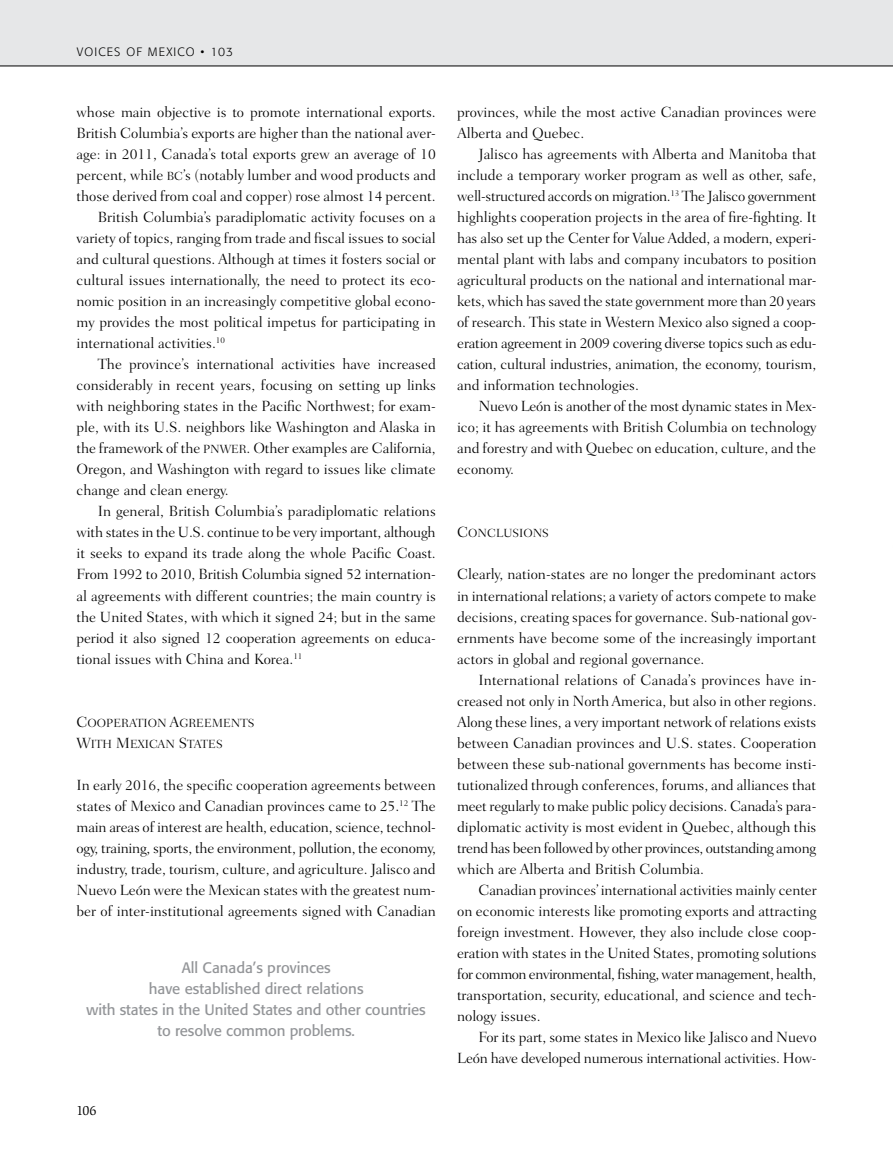
<style>
.page{position:relative;width:893px;height:1149px;background:#fff}
.page>*{position:absolute;margin:0;border:0;box-sizing:border-box;transform-origin:0 0}
.t1{font:300 15px/21px "Fairfield LH";color:#000;text-align:justify}
.t2{font:15px/21px "Formata";color:#939598;text-align:center}
.t3{font:13.5px "Slimbach";color:#000}
.t4{font:12px/21px "Fairfield LH Light SC800";color:#000}
.t5{font:300 12px "Formata";letter-spacing:.1em;color:#000}
.s1{font-family:"Fairfield LH Light SC800";font-weight:400;font-size:12px}
.s2{font-size:15px}
</style>
<div class="page">
<div style="left:0;top:0;width:893px;height:66px;background:#e6e7e8"></div>
<p class="t5" style="left:77px;top:45px;width:158px">VOICES OF MEXICO • 103</p>
<p class="t1" style="left:77px;top:102px;width:361px">whose main objective is to promote international exports.</p>
<p class="t1" style="left:77px;top:123px;width:361px">British Columbia’s exports are higher than the national aver-</p>
<p class="t1" style="left:77px;top:144px;width:361px">age: in 2011, Canada’s total exports grew an average of 10</p>
<p class="t1" style="left:77px;top:165px;width:361px">percent, while <span class="s1">BC</span>’s (notably lumber and wood products and</p>
<p class="t1" style="left:77px;top:186px;width:361px">those derived from coal and copper) rose almost 14 percent.</p>
<p class="t1" style="left:98px;top:207px;width:340px">British Columbia’s paradiplomatic activity focuses on a</p>
<p class="t1" style="left:77px;top:228px;width:361px">variety of topics, ranging from trade and fiscal issues to social</p>
<p class="t1" style="left:77px;top:249px;width:361px">and cultural questions. Although at times it fosters social or</p>
<p class="t1" style="left:77px;top:270px;width:361px">cultural issues internationally, the need to protect its eco-</p>
<p class="t1" style="left:77px;top:291px;width:361px">nomic position in an increasingly competitive global econo-</p>
<p class="t1" style="left:77px;top:312px;width:361px">my provides the most political impetus for participating in</p>
<p class="t1" style="left:77px;top:333px;width:150px">international activities.<sup>10</sup></p>
<p class="t1" style="left:98px;top:354px;width:340px">The province’s international activities have increased</p>
<p class="t1" style="left:77px;top:375px;width:361px">considerably in recent years, focusing on setting up links</p>
<p class="t1" style="left:77px;top:396px;width:361px">with neighboring states in the Pacific Northwest; for exam-</p>
<p class="t1" style="left:77px;top:417px;width:361px">ple, with its U.S. neighbors like Washington and Alaska in</p>
<p class="t1" style="left:77px;top:438px;width:361px">the framework of the <span class="s1">PNWER</span>. Other examples are California,</p>
<p class="t1" style="left:77px;top:459px;width:361px">Oregon, and Washington with regard to issues like climate</p>
<p class="t1" style="left:77px;top:480px;width:154px">change and clean energy.</p>
<p class="t1" style="left:98px;top:501px;width:340px">In general, British Columbia’s paradiplomatic relations</p>
<p class="t1" style="left:77px;top:522px;width:360px">with states in the U.S. continue to be very important, although</p>
<p class="t1" style="left:77px;top:543px;width:361px">it seeks to expand its trade along the whole Pacific Coast.</p>
<p class="t1" style="left:77px;top:564px;width:361px">From 1992 to 2010, British Columbia signed 52 internation-</p>
<p class="t1" style="left:77px;top:585px;width:361px">al agreements with different countries; the main country is</p>
<p class="t1" style="left:77px;top:606px;width:361px">the United States, with which it signed 24; but in the same</p>
<p class="t1" style="left:77px;top:627px;width:361px">period it also signed 12 cooperation agreements on educa-</p>
<p class="t1" style="left:77px;top:648px;width:227px">tional issues with China and Korea.<sup>11</sup></p>
<p class="t4" style="left:77px;top:712px;width:179px"><span class="s2">C</span> OOPERATION <span class="s2">A</span>GREEMENTS<br><span class="s2">W</span>ITH <span class="s2">M</span>EXICAN <span class="s2">S</span>TATES</p>
<p class="t1" style="left:77px;top:774px;width:361px">In early 2016, the specific cooperation agreements between states of Mexico and Canadian provinces came to 25.<sup>12</sup> The main areas of interest are health, education, science, technol&shy;ogy, training, sports, the environment, pollution, the economy, industry, trade, tourism, culture, and agriculture. Jalisco and Nuevo León were the Mexican states with the greatest num&shy;ber of inter-institutional agreements signed with Canadian</p>
<p class="t2" style="left:87px;top:957px;width:341px">All Canada’s provinces<br>have established direct relations<br>with states in the United States and other countries to resolve common problems.</p>
<p class="t3" style="left:77px;top:1102px;width:21px">106</p>
<p class="t1" style="left:457px;top:102px;width:361px">provinces, while the most active Canadian provinces were<br>Alberta and Quebec.</p>
<p class="t1" style="left:457px;top:144px;width:361px;text-indent:21px">Jalisco has agreements with Alberta and Manitoba that include a temporary worker program as well as other, safe, well-structured accords on migration.<sup>13</sup> The Jalisco government highlights cooperation projects in the area of fire-fighting. It has also set up the Center for Value Added, a modern, experi&shy;mental plant with labs and company incubators to position agricultural products on the national and international mar&shy;kets, which has saved the state government more than 20 years of research. This state in Western Mexico also signed a coop&shy;eration agreement in 2009 covering diverse topics such as edu&shy;cation, cultural industries, animation, the economy, tourism, and information technologies.</p>
<p class="t1" style="left:457px;top:396px;width:361px;text-indent:21px">Nuevo León is another of the most dynamic states in Mex&shy;ico; it has agreements with British Columbia on technology and forestry and with Quebec on education, culture, and the economy.</p>
<p class="t4" style="left:457px;top:523px;width:93px"><span class="s2">C</span> ONCLUSIONS</p>
<p class="t1" style="left:457px;top:564px;width:361px">Clearly, nation-states are no longer the predominant actors in international relations; a variety of actors compete to make decisions, creating spaces for governance. Sub-national gov&shy;ernments have become some of the increasingly important actors in global and regional governance.</p>
<p class="t1" style="left:457px;top:669px;width:361px;text-indent:21px">International relations of Canada’s provinces have in&shy;creased not only in North America, but also in other regions.<br>Along these lines, a very important network of relations exists between Canadian provinces and U.S. states. Cooperation between these sub-national governments has become insti&shy;tutionalized through conferences, forums, and alliances that meet regularly to make public policy decisions. Canada’s para&shy;diplomatic activity is most evident in Quebec, although this trend has been followed by other provinces, outstanding among which are Alberta and British Columbia.</p>
<p class="t1" style="left:457px;top:879px;width:361px;text-indent:21px">Canadian provinces’ international activities mainly center on economic interests like promoting exports and attracting foreign investment. However, they also include close coop&shy;eration with states in the United States, promoting solutions for common environmental, fishing, water management, health, transportation, security, educational, and science and tech&shy;nology issues.</p>
<p class="t1" style="left:457px;top:1026px;width:361px;text-align:right">For its part, some states in Mexico like Jalisco and Nuevo<br>León have developed numerous international activities. How-</p>
</div>
